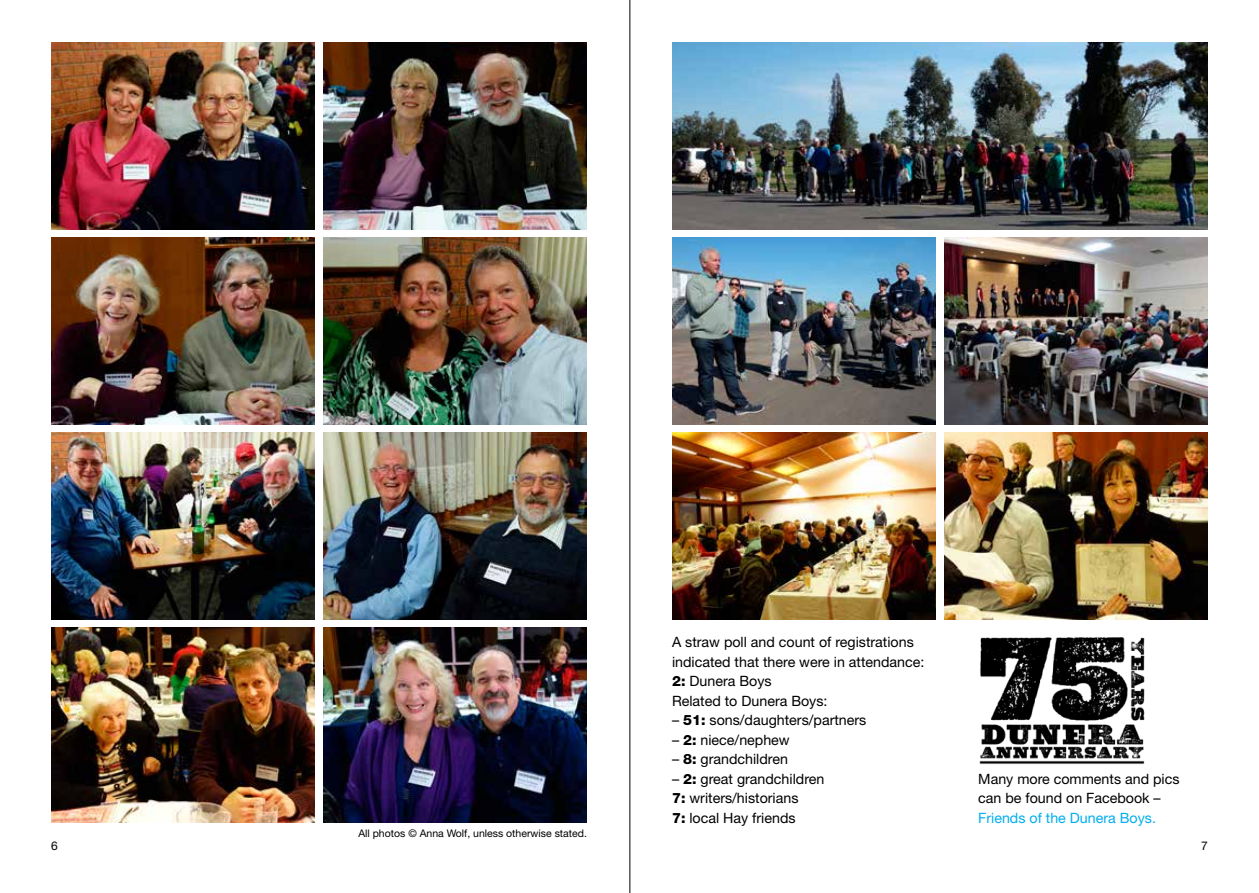
<style>
.page{position:relative;width:1259px;height:893px;background:#fff}
.page>*{position:absolute;margin:0;border:0;box-sizing:border-box;transform-origin:0 0}
.t1{font:14.25px/19.5px "Helvetica Neue";color:#000}
.t2{font:14.25px "Helvetica Neue";color:#00aeef}
.t3{font:12px "Helvetica Neue";color:#000}
.t4{font:10.5px "Helvetica Neue";color:#000}
.s1{font-weight:800}
</style>
<div class="page">
<hr style="left:629px;top:0;width:1px;height:893px;background:#000">
<img style="left:672px;top:433px;width:263px;height:187px">
<img style="left:944px;top:238px;width:264px;height:187px">
<img style="left:944px;top:433px;width:264px;height:187px">
<img style="left:979px;top:637px;width:166px;height:127px">
<img style="left:672px;top:43px;width:536px;height:187px">
<img style="left:672px;top:238px;width:263px;height:187px">
<img style="left:51px;top:628px;width:264px;height:195px">
<img style="left:323px;top:43px;width:264px;height:187px">
<img style="left:51px;top:433px;width:264px;height:187px">
<img style="left:323px;top:628px;width:264px;height:195px">
<img style="left:323px;top:238px;width:264px;height:187px">
<img style="left:51px;top:43px;width:264px;height:187px">
<img style="left:323px;top:433px;width:264px;height:187px">
<img style="left:51px;top:238px;width:264px;height:187px">
<p class="t4" style="left:358px;top:827px;width:230px">All photos © Anna Wolf, unless otherwise stated.</p>
<p class="t1" style="left:672px;top:632px;width:254px">A straw poll and count of registrations indicated that there were in attendance:<br><span class="s1">2:</span> Dunera Boys<br>Related to Dunera Boys:</p>
<p class="t1" style="left:672px;top:710px;width:196px">– <span class="s1">51:</span> sons/daughters/partners</p>
<p class="t1" style="left:672px;top:729px;width:119px">– <span class="s1">2:</span> niece/nephew</p>
<p class="t1" style="left:672px;top:749px;width:117px">– <span class="s1">8:</span> grandchildren</p>
<p class="t1" style="left:672px;top:768px;width:154px">– <span class="s1">2:</span> great grandchildren<br><span class="s1">7:</span> writers/historians<br><span class="s1">7:</span> local Hay friends</p>
<p class="t1" style="left:978px;top:768px;width:203px">Many more comments and pics can be found on Facebook –</p>
<p class="t2" style="left:978px;top:809px;width:179px">Friends of the Dunera Boys.</p>
<p class="t3" style="left:51px;top:839px;width:8px">6</p>
<p class="t3" style="left:1201px;top:839px;width:8px">7</p>
</div>
